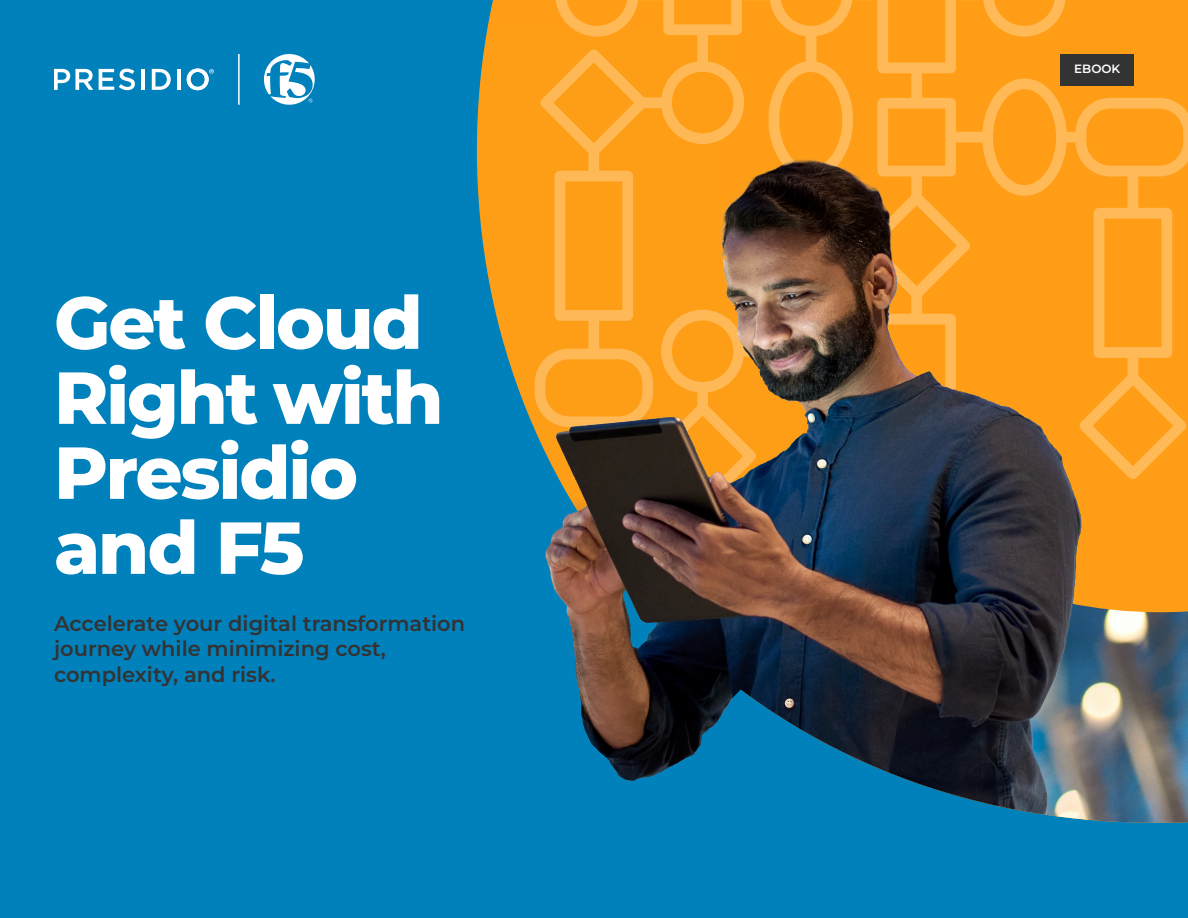
<style>
.page{position:relative;width:1188px;height:918px;background:#0081bc}
.page>*{position:absolute;margin:0;border:0;box-sizing:border-box;transform-origin:0 0}
.t1{font:800 73.5px/75px "Montserrat";letter-spacing:-.03em;color:#fff}
.t2{font:600 21px/25.5px "Montserrat";color:#333}
.t3{font:600 12px "Montserrat";color:#fff}
</style>
<div class="page">
<svg style="left:54px;top:69px;width:39px;height:21px"></svg>
<svg style="left:99px;top:69px;width:36px;height:21px"></svg>
<hr style="left:141px;top:69px;width:4px;height:21px;background:#fff">
<svg style="left:152px;top:69px;width:19px;height:21px"></svg>
<hr style="left:177px;top:69px;width:4px;height:21px;background:#fff">
<svg style="left:187px;top:69px;width:27px;height:21px"></svg>
<hr style="left:238px;top:54px;width:2px;height:51px;background:#fff">
<svg style="left:264px;top:54px;width:51px;height:51px"></svg>
<svg style="left:639px;top:0;width:539px;height:29px;background:#ffa323"></svg>
<svg style="left:555px;top:0;width:83px;height:29px;background:#ffa72c"></svg>
<hr style="left:633px;top:0;width:36px;height:1px;background:#fff">
<hr style="left:737px;top:0;width:38px;height:1px;background:#fff">
<img style="left:476px;top:29px;width:712px;height:794px">
<div style="left:1061px;top:54px;width:73px;height:31px;background:#333"></div>
<p class="t1" style="left:54px;top:283px;width:391px">Get Cloud<br>Right with<br>Presidio and F5</p>
<p class="t2" style="left:54px;top:610px;width:413px">Accelerate your digital transformation journey while minimizing cost, complexity, and risk.</p>
<p class="t3" style="left:1074px;top:61px;width:48px">EBOOK</p>
</div>
